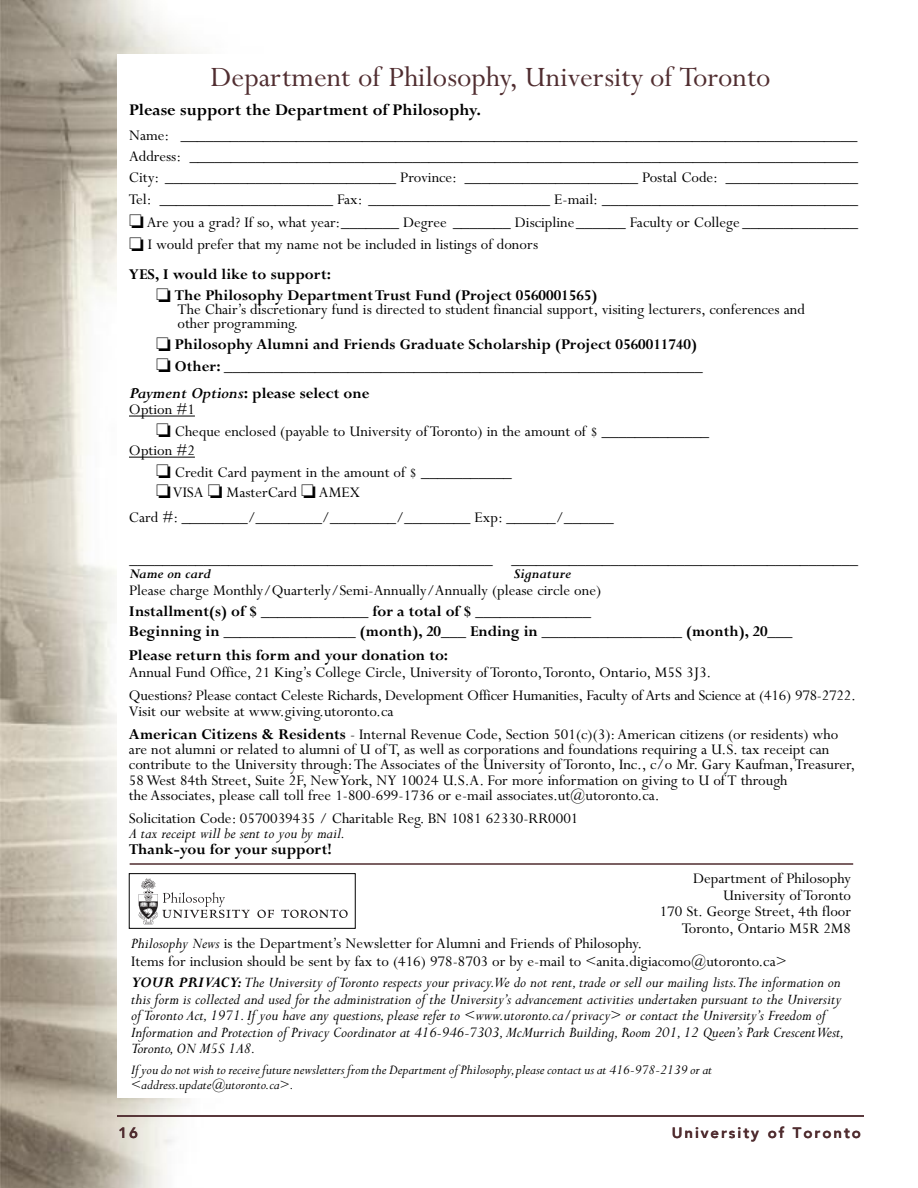
<style>
.page{position:relative;width:918px;height:1188px;background:#fff}
.page>*{position:absolute;margin:0;border:0;box-sizing:border-box;transform-origin:0 0}
.t1{font:31.5px "Perpetua";color:#502d30}
.t2{font:700 18px "Perpetua";color:#000}
.t3{font:16.5px/21.3px "Perpetua";color:#000}
.t4{font:italic 16.5px/16.5px "Perpetua";color:#000}
.t5{font:700 16.5px/21.3px "Perpetua";color:#000}
.t6{font:italic 15px/15px "Perpetua";color:#000}
.t7{font:800 15px "Avenir LT";letter-spacing:.13em;color:#502d30}
.t8{font:italic 700 15px "Perpetua";color:#000}
.s1{font-style:italic;font-size:17.25px}
.s2{font-size:17.25px}
.s3{font-weight:400}
.s4{font-weight:700}
.s5{font-style:italic}
</style>
<div class="page">
<img style="left:0;top:0;width:198px;height:1188px">
<div style="left:117px;top:54px;width:747px;height:1044px;background:#fff"></div>
<hr style="left:117px;top:1115px;width:747px;height:2px;background:#502d30">
<hr style="left:129px;top:416px;width:66px;height:1px;background:#000">
<hr style="left:129px;top:457px;width:66px;height:1px;background:#000">
<div style="left:129px;top:873px;width:227px;height:56px;border:1px solid #000"></div>
<svg style="left:139px;top:879px;width:209px;height:45px"></svg>
<hr style="left:130px;top:863px;width:723px;height:2px;background:#502d30">
<h1 class="t1" style="left:211px;top:65px;width:562px">Department of Philosophy, University of Toronto</h1>
<p class="t2" style="left:129px;top:103px;width:354px">Please support the Department of Philosophy.</p>
<p class="t3" style="left:129px;top:126px;width:731px;text-align:justify">Name: __________________________________________________________________________________ Address: _________________________________________________________________________________ City: ____________________________ Province: _____________________ Postal Code: ________________ Tel: _____________________ Fax: ______________________ E-mail: _______________________________</p>
<p class="t3" style="left:129px;top:212px;width:730px;line-height:22.8px">❏ Are you a grad? If so, what year:_______ Degree _______ Discipline______ Faculty or College ______________ ❏ I would prefer that my name not be included in listings of donors</p>
<p class="t5" style="left:156px;top:265px;width:443px;text-indent:-27px">YES, I would like to support:<br>❏ The Philosophy DepartmentTrust Fund (Project 0560001565)</p>
<p class="t3" style="left:178px;top:304px;width:629px;line-height:13.8px">The Chair’s discretionary fund is directed to student financial support, visiting lecturers, conferences and other programming.</p>
<p class="t5" style="left:156px;top:336px;width:548px">❏ Philosophy Alumni and Friends Graduate Scholarship (Project 0560011740) ❏ Other: __________________________________________________________</p>
<p class="t5" style="left:129px;top:387px;width:242px;line-height:16.2px"><span class="s1">Payment Options</span><span class="s2">:</span> please select one<br><span class="s3">Option #1</span></p>
<p class="t3" style="left:129px;top:423px;width:582px;line-height:19.8px;text-indent:27px">❏ Cheque enclosed (payable to University ofToronto) in the amount of $ _____________<br>Option #2</p>
<p class="t3" style="left:156px;top:464px;width:357px;line-height:19.8px">❏ Credit Card payment in the amount of $ ___________ ❏VISA ❏ MasterCard ❏ AMEX</p>
<p class="t3" style="left:129px;top:509px;width:486px">Card #: ________/________/________/________ Exp: ______/______</p>
<p class="t3" style="left:130px;top:550px;width:730px">____________________________________________ __________________________________________</p>
<p class="t8" style="left:129px;top:568px;width:83px">Name on card</p>
<p class="t8" style="left:514px;top:568px;width:59px">Signature</p>
<p class="t3" style="left:129px;top:581px;width:474px">Please charge Monthly/Quarterly/Semi-Annually/Annually (please circle one)</p>
<p class="t5" style="left:129px;top:603px;width:665px;line-height:19.8px">Installment(s) of $ _____________ for a total of $ ______________<br>Beginning in ________________ (month), 20___ Ending in _________________ (month), 20___</p>
<p class="t5" style="left:129px;top:647px;width:321px">Please return this form and your donation to:</p>
<p class="t3" style="left:129px;top:662px;width:729px;line-height:23.1px">Annual Fund Office, 21 King’s College Circle, University ofToronto,Toronto, Ontario, M5S 3J3.<br>Questions? Please contact Celeste Richards, Development Officer Humanities, Faculty of Arts and Science at (416) 978-2722.</p>
<p class="t3" style="left:129px;top:701px;width:711px;line-height:23.1px">Visit our website at www.giving.utoronto.ca<br><span class="s4">American Citizens &amp; Residents</span> - Internal Revenue Code, Section 501(c)(3):American citizens (or residents) who</p>
<p class="t3" style="left:129px;top:743px;width:728px;line-height:15.3px">are not alumni or related to alumni of U ofT, as well as corporations and foundations requiring a U.S. tax receipt can contribute to the University through:The Associates of the University ofToronto, Inc., c/o Mr. Gary Kaufman,Treasurer, 58West 84th Street, Suite 2F, NewYork, NY 10024 U.S.A. For more information on giving to U ofT through<br>the Associates, please call toll free 1-800-699-1736 or e-mail associates.ut@utoronto.ca.</p>
<p class="t3" style="left:129px;top:809px;width:451px">Solicitation Code: 0570039435 / Charitable Reg. BN 1081 62330-RR0001</p>
<p class="t4" style="left:129px;top:827px;width:218px">A tax receipt will be sent to you by mail.</p>
<p class="t5" style="left:129px;top:840px;width:204px">Thank-you for your support!</p>
<p class="t3" style="left:660px;top:872px;width:193px;line-height:16.5px;text-align:right">Department of Philosophy<br>University ofToronto<br>170 St. George Street, 4th floor<br>Toronto, Ontario M5R 2M8</p>
<p class="t3" style="left:131px;top:936px;width:657px;line-height:18px"><span class="s5">Philosophy News</span> is the Department’s Newsletter for Alumni and Friends of Philosophy.<br>Items for inclusion should be sent by fax to (416) 978-8703 or by e-mail to &lt;anita.digiacomo@utoronto.ca&gt;</p>
<p class="t4" style="left:131px;top:976px;width:715px"><span class="s4">YOUR PRIVACY:</span> The University of Toronto respects your privacy.We do not rent, trade or sell our mailing lists.The information on this form is collected and used for the administration of the University’s advancement activities undertaken pursuant to the University of Toronto Act, 1971. If you have any questions,please refer to &lt;www.utoronto.ca/privacy&gt; or contact the University’s Freedom of Information and Protection of Privacy Coordinator at 416-946-7303,McMurrich Building, Room 201, 12 Queen’s Park CrescentWest, Toronto,ON M5S 1A8.</p>
<p class="t6" style="left:131px;top:1064px;width:582px">Ifyou do not wish to receive future newsletters from the Department of Philosophy,please contact us at 416-978-2139 or at &lt;address.update@utoronto.ca&gt;.</p>
<p class="t7" style="left:118px;top:1127px;width:21px">16</p>
<p class="t7" style="left:672px;top:1127px;width:191px">University of Toronto</p>
</div>
